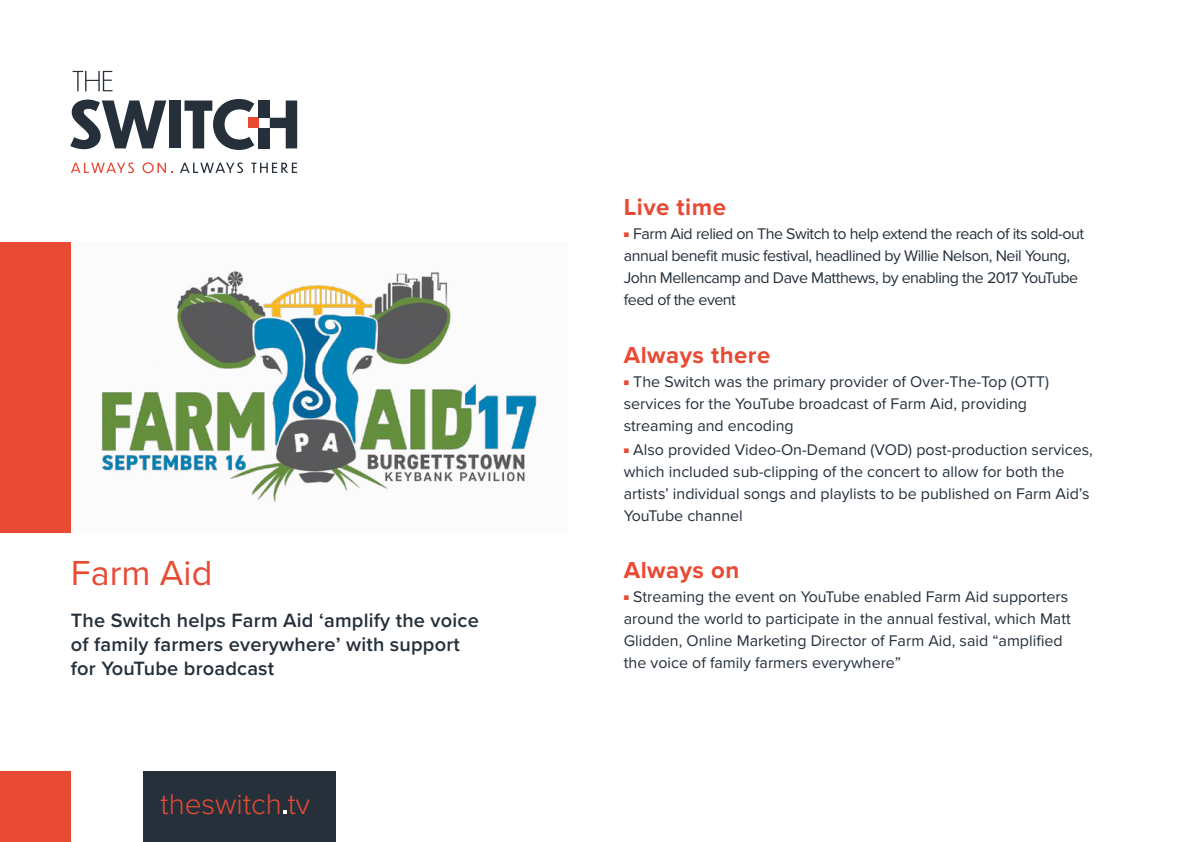
<style>
.page{position:relative;width:1191px;height:842px;background:#fff}
.page>*{position:absolute;margin:0;border:0;box-sizing:border-box;transform-origin:0 0}
.t1{font:36px "Proxima Nova";color:#e94a34}
.t2{font:300 29.8px "Proxima Nova";color:#e94a34}
.t3{font:700 24px "Proxima Nova";letter-spacing:.02em;color:#e94a34}
.t4{font:600 20px/24px "Proxima Nova";letter-spacing:.01em;color:#25303b}
.t5{font:16px/22px "Proxima Nova";color:#25303b}
.t6{font:16px/22px "Proxima Nova";letter-spacing:-.03em;color:#25303b}
.s1{font-size:8px;color:#e94a34}
</style>
<div class="page">
<div style="left:0;top:242px;width:71px;height:291px;background:#e94a34"></div>
<svg style="left:70px;top:100px;width:96px;height:49px"></svg>
<div style="left:169px;top:100px;width:12px;height:48px;background:#25303b"></div>
<svg style="left:184px;top:99px;width:70px;height:51px"></svg>
<svg style="left:73px;top:71px;width:40px;height:20px"></svg>
<svg style="left:71px;top:162px;width:63px;height:11px"></svg>
<svg style="left:142px;top:162px;width:30px;height:11px"></svg>
<svg style="left:180px;top:162px;width:63px;height:11px"></svg>
<svg style="left:251px;top:163px;width:46px;height:10px"></svg>
<div style="left:248px;top:118px;width:10px;height:10px;background:#e94a34"></div>
<div style="left:258px;top:100px;width:12px;height:18px;background:#25303b"></div>
<svg style="left:270px;top:100px;width:27px;height:48px"></svg>
<div style="left:258px;top:128px;width:12px;height:20px;background:#25303b"></div>
<div style="left:0;top:771px;width:70px;height:71px;background:#e94a34"></div>
<div style="left:143px;top:772px;width:193px;height:70px;background:#25303b"></div>
<svg style="left:283px;top:810px;width:4px;height:4px"></svg>
<div style="left:71px;top:242px;width:496px;height:291px;background:#fbfbfb"></div>
<img style="left:101px;top:271px;width:436px;height:232px">
<h1 class="t1" style="left:71px;top:546px;width:143px">Farm Aid</h1>
<p class="t4" style="left:71px;top:607px;width:409px">The Switch helps Farm Aid ‘amplify the voice of family farmers everywhere’ with support for YouTube broadcast</p>
<h2 class="t2" style="left:161px;top:782px;width:151px">theswitch.tv</h2>
<h3 class="t3" style="left:624px;top:189px;width:104px">Live time</h3>
<p class="t6" style="left:624px;top:222px;width:462px"><span class="s1">■</span> Farm Aid relied on The Switch to help extend the reach of its sold-out annual benefit music festival, headlined by Willie Nelson, Neil Young, John Mellencamp and Dave Matthews, by enabling the 2017 YouTube feed of the event</p>
<h3 class="t3" style="left:624px;top:337px;width:148px">Always there</h3>
<p class="t5" style="left:624px;top:370px;width:426px"><span class="s1">■</span> The Switch was the primary provider of Over-The-Top (OTT) services for the YouTube broadcast of Farm Aid, providing streaming and encoding</p>
<p class="t5" style="left:624px;top:438px;width:470px"><span class="s1">■</span> Also provided Video-On-Demand (VOD) post-production services, which included sub-clipping of the concert to allow for both the artists’ individual songs and playlists to be published on Farm Aid’s YouTube channel</p>
<h3 class="t3" style="left:624px;top:552px;width:117px">Always on</h3>
<p class="t5" style="left:624px;top:585px;width:448px"><span class="s1">■</span> Streaming the event on YouTube enabled Farm Aid supporters around the world to participate in the annual festival, which Matt Glidden, Online Marketing Director of Farm Aid, said “amplified the voice of family farmers everywhere”</p>
</div>
